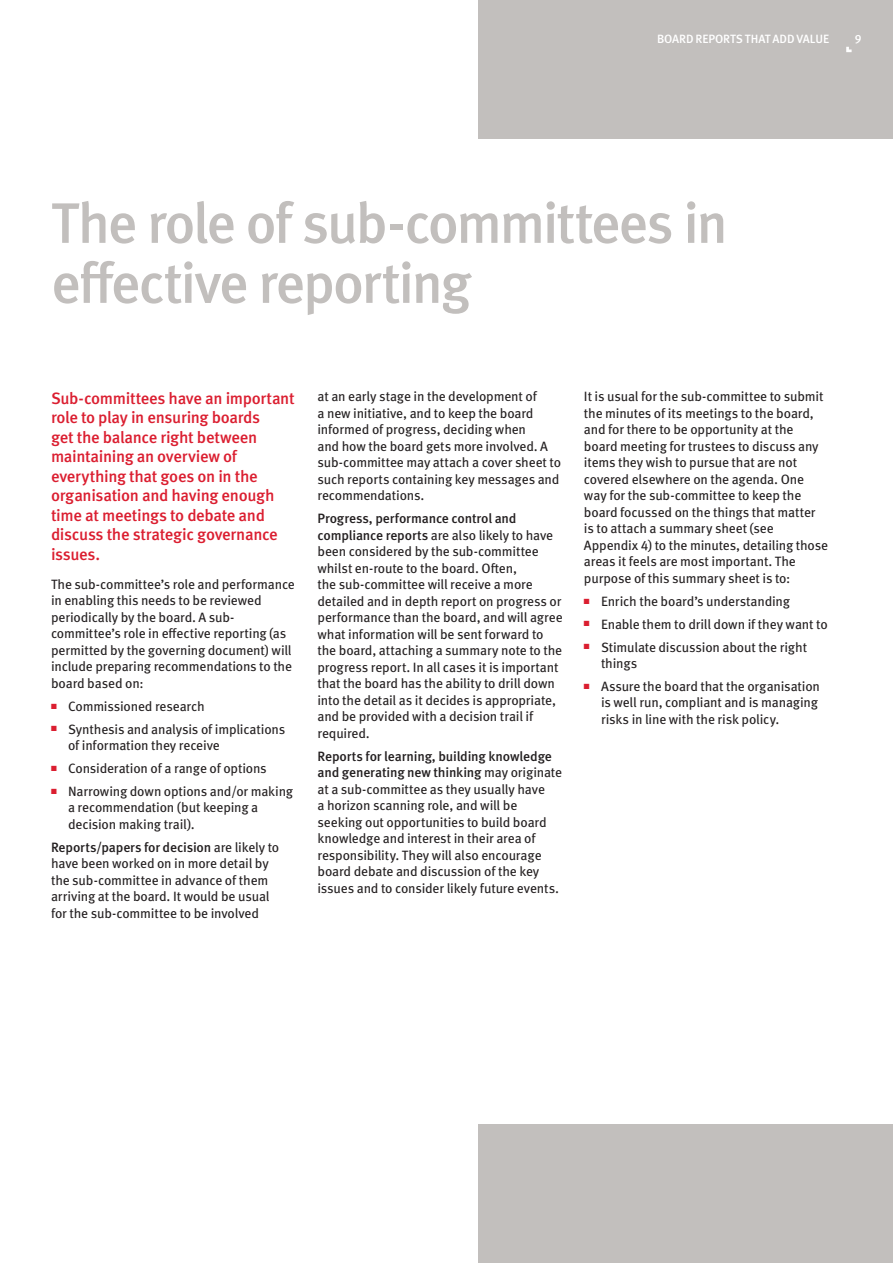
<style>
.page{position:relative;width:893px;height:1263px;background:#fff}
.page>*{position:absolute;margin:0;border:0;box-sizing:border-box;transform-origin:0 0}
._1__Heading__MetaOT{font:500 57px/60px "Meta Pro";letter-spacing:-.045em;color:#c2bfbd}
._3__Lead-in__MetaOT{font:500 16.5px/19.5px "Meta Pro";letter-spacing:-.02em;color:#db1e30}
._6__Body_Copy__MetaO{font:13.5px/16.5px "Meta Pro";letter-spacing:-.015em;color:#231f20}
._12__Page_Header__Me{font:500 12px "Meta Pro";letter-spacing:-.01em;color:#fff}
._14__Folio_-_RHP__Me{font:500 12px "Meta Pro";color:#fff}
.s1{font-weight:500}
</style>
<div class="page">
<div style="left:478px;top:0;width:415px;height:138px;background:#c2bfbd"></div>
<div style="left:478px;top:1125px;width:415px;height:138px;background:#c2bfbd"></div>
<svg style="left:846px;top:47px;width:6px;height:5px"></svg>
<p class="_12__Page_Header__Me" style="left:657px;top:29px;width:174px">BOARD REPORTS THAT ADD VALUE</p>
<p class="_14__Folio_-_RHP__Me" style="left:855px;top:29px;width:8px">9</p>
<p class="_1__Heading__MetaOT" style="left:51px;top:189px;width:679px">The role of sub-committees in effective reporting</p>
<p class="_3__Lead-in__MetaOT" style="left:51px;top:387px;width:245px">Sub-committees have an important role to play in ensuring boards<br>get the balance right between maintaining an overview of everything that goes on in the organisation and having enough time at meetings to debate and discuss the strategic governance issues.</p>
<p class="_6__Body_Copy__MetaO" style="left:51px;top:575px;width:245px">The sub-committee’s role and performance in enabling this needs to be reviewed periodically by the board. A sub&shy;committee’s role in effective reporting (as permitted by the governing document) will include preparing recommendations to the board based on:</p>
<p class="_6__Body_Copy__MetaO" style="left:51px;top:697px;width:155px"><sup>■</sup> Commissioned research</p>
<p class="_6__Body_Copy__MetaO" style="left:68px;top:720px;width:219px;text-indent:-17px"><sup>■</sup> Synthesis and analysis of implications of information they receive</p>
<p class="_6__Body_Copy__MetaO" style="left:51px;top:759px;width:217px"><sup>■</sup> Consideration of a range of options</p>
<p class="_6__Body_Copy__MetaO" style="left:68px;top:782px;width:227px;text-indent:-17px"><sup>■</sup> Narrowing down options and/or making a recommendation (but keeping a decision making trail).</p>
<p class="_6__Body_Copy__MetaO" style="left:51px;top:838px;width:230px"><span class="s1">Reports/papers for decision</span> are likely to have been worked on in more detail by the sub-committee in advance of them arriving at the board. It would be usual for the sub-committee to be involved</p>
<p class="_6__Body_Copy__MetaO" style="left:317px;top:388px;width:245px">at an early stage in the development of<br>a new initiative, and to keep the board informed of progress, deciding when<br>and how the board gets more involved. A sub-committee may attach a cover sheet to such reports containing key messages and recommendations.</p>
<p class="_6__Body_Copy__MetaO" style="left:317px;top:509px;width:247px"><span class="s1">Progress, performance control and compliance reports</span> are also likely to have been considered by the sub-committee whilst en-route to the board. Often,<br>the sub-committee will receive a more detailed and in depth report on progress or performance than the board, and will agree what information will be sent forward to the board, attaching a summary note to the progress report. In all cases it is important that the board has the ability to drill down into the detail as it decides is appropriate, and be provided with a decision trail if required.</p>
<p class="_6__Body_Copy__MetaO" style="left:317px;top:747px;width:246px"><span class="s1">Reports for learning, building knowledge and generating new thinking</span> may originate at a sub-committee as they usually have<br>a horizon scanning role, and will be seeking out opportunities to build board knowledge and interest in their area of responsibility. They will also encourage board debate and discussion of the key issues and to consider likely future events.</p>
<p class="_6__Body_Copy__MetaO" style="left:584px;top:388px;width:246px">It is usual for the sub-committee to submit the minutes of its meetings to the board, and for there to be opportunity at the board meeting for trustees to discuss any items they wish to pursue that are not covered elsewhere on the agenda. One way for the sub-committee to keep the board focussed on the things that matter is to attach a summary sheet (see Appendix 4) to the minutes, detailing those areas it feels are most important. The purpose of this summary sheet is to:</p>
<p class="_6__Body_Copy__MetaO" style="left:584px;top:592px;width:208px"><sup>■</sup> Enrich the board’s understanding</p>
<p class="_6__Body_Copy__MetaO" style="left:584px;top:615px;width:245px"><sup>■</sup> Enable them to drill down if they want to</p>
<p class="_6__Body_Copy__MetaO" style="left:601px;top:638px;width:208px;text-indent:-17px"><sup>■</sup> Stimulate discussion about the right things</p>
<p class="_6__Body_Copy__MetaO" style="left:601px;top:677px;width:221px;text-indent:-17px"><sup>■</sup> Assure the board that the organisation is well run, compliant and is managing risks in line with the risk policy.</p>
</div>
